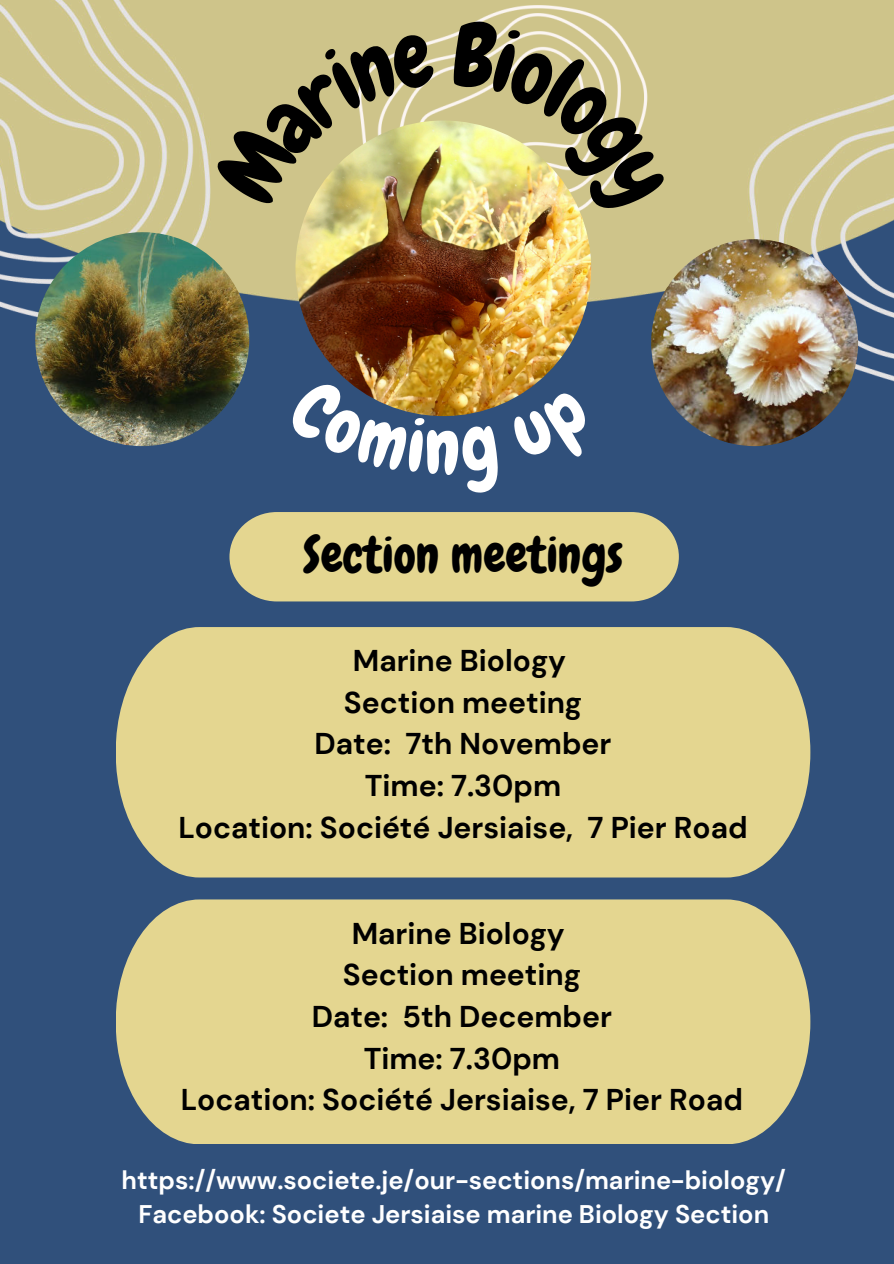
<style>
.page{position:relative;width:894px;height:1264px;background:#fff}
.page>*{position:absolute;margin:0;border:0;box-sizing:border-box;transform-origin:0 0}
.t1{font:49.5px "Chewy";color:#000}
.t2{font:700 30px/41.7px "DM Sans";color:#000;text-align:center}
.t3{font:700 25.5px/34.8px "DM Sans";color:#fff;text-align:center}
</style>
<div class="page">
<div style="left:0;top:0;width:893px;height:1263px;background:#30507b"></div>
<img style="left:0;top:0;width:893px;height:394px">
<img style="left:354px;top:0;width:297px;height:233px">
<img style="left:651px;top:239px;width:206px;height:207px;border-radius:103px">
<img style="left:35px;top:232px;width:214px;height:214px;border-radius:50%">
<img style="left:295px;top:120px;width:296px;height:296px;border-radius:50%">
<div style="left:229px;top:512px;width:449px;height:89px;background:#e4d690"></div>
<div style="left:116px;top:627px;width:694px;height:250px;background:#e4d690"></div>
<div style="left:116px;top:899px;width:694px;height:245px;background:#e4d690"></div>
<img style="left:284px;top:375px;width:219px;height:42px">
<svg style="left:509px;top:388px;width:93px;height:13px"></svg>
<svg style="left:210px;top:32px;width:225px;height:176px;background:#cdc388"></svg>
<svg style="left:452px;top:18px;width:217px;height:200px;background:#d7ce93"></svg>
<h1 class="t1" style="left:303px;top:523px;width:321px">Section meetings</h1>
<p class="t2" style="left:178px;top:639px;width:570px">Marine Biology<br>Section meeting<br>Date: 7th November<br>Time: 7.30pm<br>Location: Société Jersiaise, 7 Pier Road</p>
<p class="t2" style="left:181px;top:912px;width:563px">Marine Biology<br>Section meeting<br>Date: 5th December<br>Time: 7.30pm<br>Location: Société Jersiaise, 7 Pier Road</p>
<p class="t3" style="left:122px;top:1162px;width:665px">https://www.societe.je/our-sections/marine-biology/<br>Facebook: Societe Jersiaise marine Biology Section</p>
</div>
